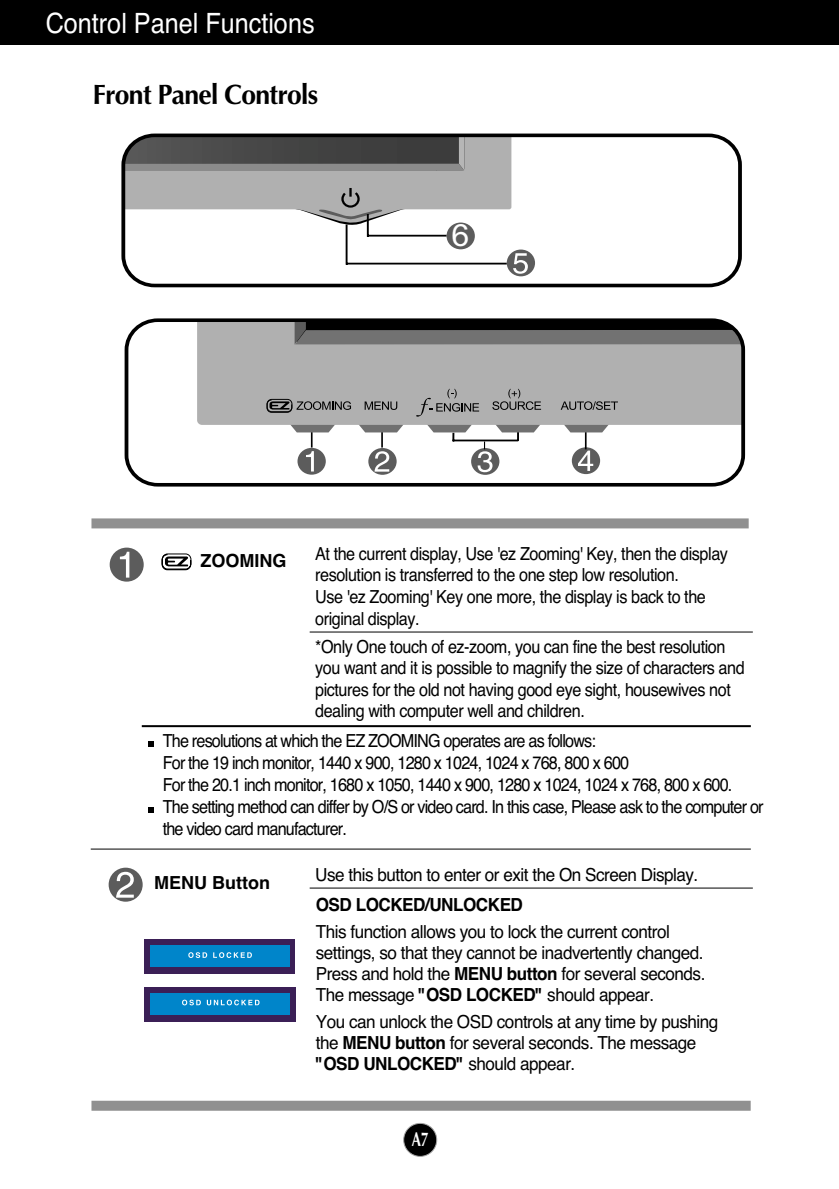
<style>
.page{position:relative;width:839px;height:1189px;background:#fff}
.page>*{position:absolute;margin:0;border:0;box-sizing:border-box;transform-origin:0 0}
.t1{font:30.6px "Arial";color:#fff;scale:1.06 1}
.t2{font:28px "Helvetica";color:#fff;scale:.9 1}
.t3{font:700 28px "Optima";letter-spacing:-.03em;color:#000;scale:.95 1}
.t4{font:700 20px "Optima";color:#fff;scale:.7 1}
.t5{font:18px/21.6px "Helvetica";letter-spacing:-.03em;color:#000;scale:.9 1}
.t6{font:18px/21px "Helvetica";letter-spacing:-.03em;color:#000;scale:.95 1}
.t7{font:18px/22px "Helvetica";letter-spacing:-.05em;color:#000;scale:.9 1}
.t8{font:700 18px "Helvetica";letter-spacing:-.015em;color:#000;scale:.95 1}
.t9{font:700 18px "Helvetica";letter-spacing:-.015em;color:#000}
.s1{font-weight:700}
</style>
<div class="page">
<div style="left:403px;top:1123px;width:34px;height:33px;background:#000;border-radius:50%"></div>
<div style="left:403px;top:1123px;width:34px;height:34px;border:2px solid #a5a5a5;border-radius:50%"></div>
<div style="left:0;top:0;width:839px;height:45px;background:#000"></div>
<svg style="left:148px;top:807px;width:5px;height:5px"></svg>
<svg style="left:148px;top:741px;width:5px;height:5px"></svg>
<div style="left:110px;top:547px;width:34px;height:34px;background:#5c5c5c;border-radius:50%"></div>
<svg style="left:120px;top:552px;width:9px;height:25px"></svg>
<hr style="left:310px;top:631px;width:443px;height:1px;background:#000">
<div style="left:109px;top:867px;width:34px;height:34px;background:#5c5c5c;border-radius:50%"></div>
<svg style="left:116px;top:872px;width:18px;height:25px"></svg>
<hr style="left:310px;top:887px;width:443px;height:1px;background:#000">
<div style="left:144px;top:939px;width:151px;height:34px;background:#3b1f56"></div>
<div style="left:151px;top:945px;width:139px;height:21px;background:#0085ca"></div>
<svg style="left:188px;top:952px;width:19px;height:6px"></svg>
<svg style="left:213px;top:952px;width:39px;height:6px"></svg>
<div style="left:144px;top:986px;width:152px;height:35px;background:#3b1f56"></div>
<div style="left:151px;top:993px;width:139px;height:21px;background:#0085ca"></div>
<svg style="left:182px;top:999px;width:19px;height:6px"></svg>
<svg style="left:207px;top:999px;width:52px;height:6px"></svg>
<hr style="left:142px;top:725px;width:609px;height:2px;background:#000">
<hr style="left:91px;top:848px;width:660px;height:1px;background:#000">
<svg style="left:297px;top:448px;width:29px;height:27px"></svg>
<svg style="left:368px;top:448px;width:28px;height:27px"></svg>
<svg style="left:471px;top:448px;width:28px;height:27px"></svg>
<div style="left:572px;top:447px;width:28px;height:27px;background:#5c5c5c;border-radius:50%"></div>
<svg style="left:290px;top:425px;width:45px;height:46px"></svg>
<svg style="left:359px;top:425px;width:44px;height:46px"></svg>
<svg style="left:427px;top:425px;width:113px;height:47px"></svg>
<svg style="left:564px;top:425px;width:45px;height:46px"></svg>
<div style="left:197px;top:323px;width:543px;height:102px;background:#b0b0b0"></div>
<svg style="left:294px;top:323px;width:446px;height:22px;background:#505050"></svg>
<div style="left:125px;top:318px;width:620px;height:168px;border:4px solid #000;border-radius:31px"></div>
<svg style="left:364px;top:401px;width:33px;height:9px"></svg>
<svg style="left:560px;top:401px;width:58px;height:9px"></svg>
<svg style="left:266px;top:399px;width:85px;height:14px"></svg>
<svg style="left:126px;top:138px;width:385px;height:89px"></svg>
<div style="left:121px;top:133px;width:621px;height:154px;border:4px solid #000;border-radius:31px"></div>
<hr style="left:367px;top:235px;width:79px;height:2px;background:#000">
<hr style="left:367px;top:214px;width:2px;height:23px;background:#000">
<hr style="left:346px;top:263px;width:161px;height:1px;background:#000">
<hr style="left:346px;top:224px;width:1px;height:41px;background:#000">
<div style="left:446px;top:222px;width:29px;height:27px;background:#5c5c5c;border-radius:50%"></div>
<div style="left:507px;top:249px;width:28px;height:27px;background:#5c5c5c;border-radius:50%"></div>
<svg style="left:513px;top:253px;width:15px;height:21px"></svg>
<svg style="left:492px;top:389px;width:49px;height:21px"></svg>
<svg style="left:416px;top:389px;width:63px;height:27px;background:#9a9a9a"></svg>
<svg style="left:162px;top:553px;width:30px;height:17px"></svg>
<div style="left:91px;top:518px;width:657px;height:10px;background:#909090"></div>
<div style="left:91px;top:1100px;width:659px;height:10px;background:#909090"></div>
<h2 class="t2" style="left:46px;top:13px;width:300px">Control Panel Functions</h2>
<h2 class="t3" style="left:93px;top:83px;width:239px">Front Panel Controls</h2>
<h1 class="t1" style="left:451px;top:224px;width:18px">6</h1>
<p class="t9" style="left:200px;top:554px;width:87px">ZOOMING</p>
<p class="t5" style="left:315px;top:544px;width:460px">At the current display, Use 'ez Zooming' Key, then the display resolution is transferred to the one step low resolution.<br>Use 'ez Zooming' Key one more, the display is back to the original display.</p>
<p class="t5" style="left:315px;top:637px;width:479px">*Only One touch of ez-zoom, you can fine the best resolution you want and it is possible to magnify the size of characters and pictures for the old not having good eye sight, housewives not dealing with computer well and children.</p>
<p class="t7" style="left:163px;top:731px;width:669px">The resolutions at which the EZ ZOOMING operates are as follows:<br>For the 19 inch monitor, 1440 x 900, 1280 x 1024, 1024 x 768, 800 x 600<br>For the 20.1 inch monitor, 1680 x 1050, 1440 x 900, 1280 x 1024, 1024 x 768, 800 x 600.<br>The setting method can differ by O/S or video card. In this case, Please ask to the computer or the video card manufacturer.</p>
<p class="t9" style="left:154px;top:876px;width:117px">MENU Button</p>
<p class="t6" style="left:315px;top:866px;width:405px">Use this button to enter or exit the On Screen Display.</p>
<p class="t8" style="left:316px;top:898px;width:219px">OSD LOCKED/UNLOCKED</p>
<p class="t6" style="left:316px;top:923px;width:412px">This function allows you to lock the current control settings, so that they cannot be inadvertently changed.<br>Press and hold the <span class="s1">MENU button</span> for several seconds.<br>The message <span class="s1">"OSD LOCKED"</span> should appear.</p>
<p class="t6" style="left:316px;top:1012px;width:425px">You can unlock the OSD controls at any time by pushing the <span class="s1">MENU button</span> for several seconds. The message <span class="s1">"OSD UNLOCKED"</span> should appear.</p>
<p class="t4" style="left:412px;top:1131px;width:25px">A7</p>
</div>
